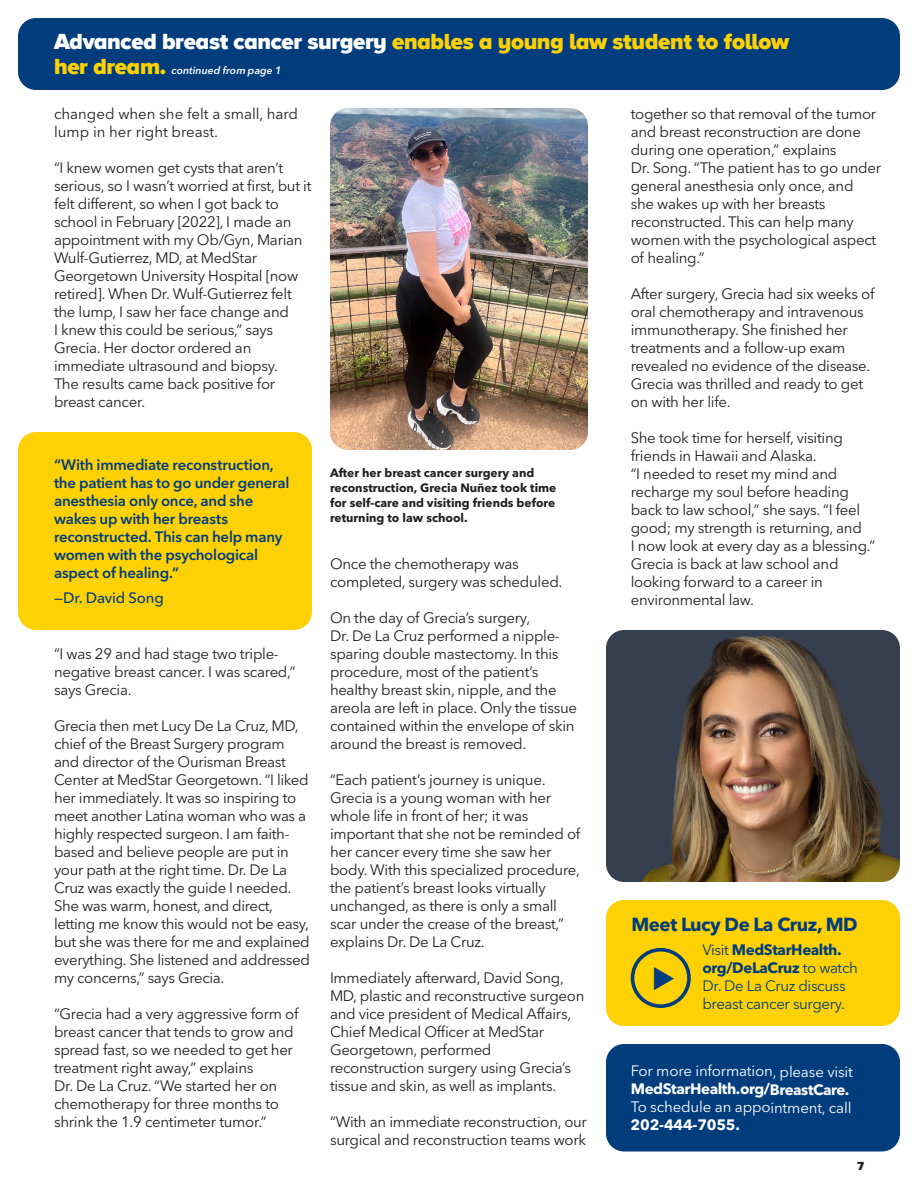
<style>
.page{position:relative;width:918px;height:1188px;background:#fff}
.page>*{position:absolute;margin:0;border:0;box-sizing:border-box;transform-origin:0 0}
.Headlines_15_17{font:900 22.5px "Proxima Nova A";letter-spacing:-.015em;color:#fed105}
.body_copy_10_12{font:700 18.75px "Avenir Next LT Pro";letter-spacing:-.025em;color:#013d7d}
.body_copy_10_12-2{font:15px/18px "Avenir Next LT Pro";letter-spacing:-.02em;color:#231f20}
.quotes{font:600 15px/18px "Avenir Next LT Pro";letter-spacing:-.015em;color:#013d7d}
.body_copy_10_12-3{font:15px/17.9px "Avenir Next LT Pro";letter-spacing:-.015em;color:#fff}
.body_copy_10_12-4{font:15px/18px "Avenir Next LT Pro";letter-spacing:-.025em;color:#013d7d}
.body_copy_10_12-5{font:15px/18px "Avenir Next LT Pro";color:#231f20}
.quoted_person{font:500 15px "Avenir Next LT Pro";letter-spacing:-.015em;color:#013d7d}
.captions_8_10{font:700 12px/15px "Avenir Next LT Pro";color:#231f20}
.page_number_right{font:900 12px "Proxima Nova A";color:#231f20}
.Headlines_15_17-2{font:italic 600 10.5px "Avenir Next LT Pro";color:#fff}
.s1{color:#fff}
.s2{font-family:"Proxima Nova A";font-weight:900;font-style:normal;font-size:22.5px;color:#fed105}
.s3{font-weight:700}
</style>
<div class="page">
<div style="left:18px;top:18px;width:882px;height:72px;background:#013d7d;border-radius:18px"></div>
<div style="left:18px;top:432px;width:294px;height:198px;background:#fed105;border-radius:18px"></div>
<img style="left:330px;top:108px;width:258px;height:342px">
<div style="left:606px;top:1044px;width:294px;height:107px;background:#013d7d;border-radius:18px"></div>
<div style="left:606px;top:900px;width:294px;height:126px;background:#fed105;border-radius:18px"></div>
<img style="left:606px;top:630px;width:294px;height:252px">
<div style="left:631px;top:948px;width:60px;height:60px;border:4px solid #013d7d;border-radius:50%"></div>
<p class="Headlines_15_17" style="left:54px;top:24px;width:737px"><span class="s1">Advanced breast cancer surgery</span> enables a young law student to follow</p>
<p class="Headlines_15_17-2" style="left:54px;top:64px;width:229px"><span class="s2">her dream.</span> continued from page 1</p>
<p class="body_copy_10_12-2" style="left:631px;top:105px;width:252px">together so that removal of the tumor and breast reconstruction are done during one operation,” explains<br>Dr. Song. “The patient has to go under general anesthesia only once, and<br>she wakes up with her breasts reconstructed. This can help many women with the psychological aspect of healing.”</p>
<p class="body_copy_10_12-2" style="left:631px;top:285px;width:245px">After surgery, Grecia had six weeks of oral chemotherapy and intravenous immunotherapy. She finished her treatments and a follow-up exam revealed no evidence of the disease.<br>Grecia was thrilled and ready to get on with her life.</p>
<p class="body_copy_10_12-2" style="left:631px;top:429px;width:246px">She took time for herself, visiting friends in Hawaii and Alaska.<br>“I needed to reset my mind and recharge my soul before heading back to law school,” she says. “I feel good; my strength is returning, and<br>I now look at every day as a blessing.”<br>Grecia is back at law school and looking forward to a career in environmental law.</p>
<p class="body_copy_10_12-5" style="left:54px;top:105px;width:246px">changed when she felt a small, hard lump in her right breast.</p>
<p class="body_copy_10_12-2" style="left:54px;top:159px;width:259px">“I knew women get cysts that aren’t serious, so I wasn’t worried at first, but it felt different, so when I got back to school in February [2022], I made an appointment with my Ob/Gyn, Marian Wulf-Gutierrez, MD, at MedStar Georgetown University Hospital [now retired]. When Dr. Wulf-Gutierrez felt the lump, I saw her face change and<br>I knew this could be serious,” says Grecia. Her doctor ordered an immediate ultrasound and biopsy.<br>The results came back positive for breast cancer.</p>
<p class="quotes" style="left:54px;top:456px;width:237px">“With immediate reconstruction, the patient has to go under general anesthesia only once, and she wakes up with her breasts reconstructed. This can help many women with the psychological aspect of healing.”</p>
<p class="quoted_person" style="left:54px;top:589px;width:111px">—Dr. David Song</p>
<p class="captions_8_10" style="left:330px;top:465px;width:228px">After her breast cancer surgery and reconstruction, Grecia Nuñez took time for self-care and visiting friends before returning to law school.</p>
<p class="body_copy_10_12-2" style="left:330px;top:555px;width:234px">Once the chemotherapy was completed, surgery was scheduled.</p>
<p class="body_copy_10_12-2" style="left:330px;top:609px;width:249px">On the day of Grecia’s surgery,<br>Dr. De La Cruz performed a nipple&shy;sparing double mastectomy. In this procedure, most of the patient’s healthy breast skin, nipple, and the areola are left in place. Only the tissue contained within the envelope of skin around the breast is removed.</p>
<p class="body_copy_10_12-2" style="left:330px;top:771px;width:252px">“Each patient’s journey is unique.<br>Grecia is a young woman with her whole life in front of her; it was important that she not be reminded of her cancer every time she saw her body. With this specialized procedure, the patient’s breast looks virtually unchanged, as there is only a small scar under the crease of the breast,” explains Dr. De La Cruz.</p>
<p class="body_copy_10_12-2" style="left:330px;top:969px;width:256px">Immediately afterward, David Song, MD, plastic and reconstructive surgeon and vice president of Medical Affairs, Chief Medical Officer at MedStar Georgetown, performed reconstruction surgery using Grecia’s tissue and skin, as well as implants.</p>
<p class="body_copy_10_12-2" style="left:330px;top:1113px;width:259px">“With an immediate reconstruction, our surgical and reconstruction teams work</p>
<p class="body_copy_10_12-2" style="left:54px;top:645px;width:243px">“I was 29 and had stage two triple&shy;negative breast cancer. I was scared,” says Grecia.</p>
<p class="body_copy_10_12-2" style="left:54px;top:717px;width:257px">Grecia then met Lucy De La Cruz, MD, chief of the Breast Surgery program and director of the Ourisman Breast Center at MedStar Georgetown. “I liked her immediately. It was so inspiring to meet another Latina woman who was a highly respected surgeon. I am faith&shy;based and believe people are put in your path at the right time. Dr. De La Cruz was exactly the guide I needed.<br>She was warm, honest, and direct, letting me know this would not be easy, but she was there for me and explained everything. She listened and addressed my concerns,” says Grecia.</p>
<p class="body_copy_10_12-2" style="left:54px;top:1005px;width:246px">“Grecia had a very aggressive form of breast cancer that tends to grow and spread fast, so we needed to get her treatment right away,” explains<br>Dr. De La Cruz. “We started her on chemotherapy for three months to shrink the 1.9 centimeter tumor.”</p>
<p class="body_copy_10_12" style="left:632px;top:913px;width:228px">Meet Lucy De La Cruz, MD</p>
<p class="body_copy_10_12-4" style="left:702px;top:941px;width:157px">Visit <span class="s3">MedStarHealth. org/DeLaCruz</span> to watch<br>Dr. De La Cruz discuss breast cancer surgery.</p>
<p class="body_copy_10_12-3" style="left:631px;top:1062px;width:224px">For more information, please visit<br><span class="s3">MedStarHealth.org/BreastCare.<br></span>To schedule an appointment, call<br><span class="s3">202-444-7055.</span></p>
<p class="page_number_right" style="left:857px;top:1157px;width:8px">7</p>
</div>
